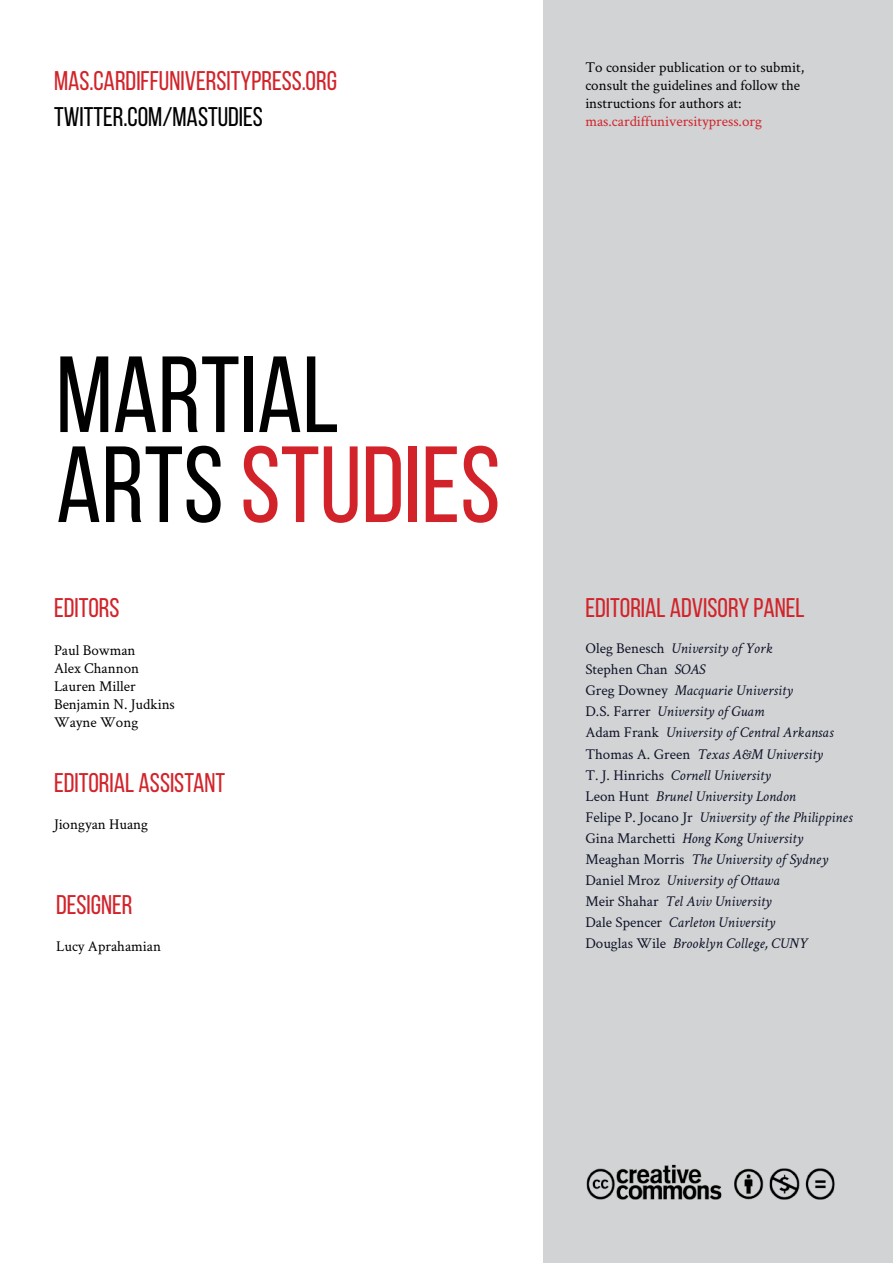
<style>
.page{position:relative;width:893px;height:1263px;background:#fff}
.page>*{position:absolute;margin:0;border:0;box-sizing:border-box;transform-origin:0 0}
.t1{font:108px/90px "Bebas Neue";color:#000}
.t2{font:27px "Bebas Neue";color:#d2232a}
.t3{font:27px "Bebas Neue";color:#000}
.t4{font:italic 15px/21px "Crimson Text";color:#0e1228}
.t5{font:15px/18px "Crimson Text";color:#000}
.t6{font:15px "Crimson Text";color:#d2232a}
.s1{color:#d2232a}
.s2{font-style:normal}
</style>
<div class="page">
<div style="left:543px;top:0;width:350px;height:1263px;background:#d1d3d4"></div>
<img style="left:586px;top:1164px;width:249px;height:36px">
<h2 class="t2" style="left:54px;top:66px;width:285px">MAS.CARDIFFUNIVERSITYPRESS.ORG</h2>
<h2 class="t3" style="left:54px;top:102px;width:210px">TWITTER.COM/MASTUDIES</h2>
<p class="t5" style="left:585px;top:58px;width:220px">To consider publication or to submit, consult the guidelines and follow the instructions for authors at:</p>
<p class="t6" style="left:585px;top:111px;width:178px">mas.cardiffuniversitypress.org</p>
<h1 class="t1" style="left:56px;top:349px;width:446px">MARTIAL<br>ARTS <span class="s1">STUDIES</span></h1>
<h2 class="t2" style="left:54px;top:593px;width:67px">EDITORS</h2>
<h2 class="t2" style="left:585px;top:593px;width:221px">EDITORIAL ADVISORY PANEL</h2>
<p class="t5" style="left:54px;top:640px;width:122px">Paul Bowman<br>Alex Channon<br>Lauren Miller<br>Benjamin N. Judkins<br>Wayne Wong</p>
<h2 class="t2" style="left:54px;top:768px;width:173px">EDITORIAL ASSISTANT</h2>
<p class="t5" style="left:54px;top:815px;width:96px">Jiongyan Huang</p>
<h2 class="t2" style="left:56px;top:890px;width:78px">DESIGNER</h2>
<p class="t5" style="left:56px;top:937px;width:106px">Lucy Aprahamian</p>
<p class="t4" style="left:585px;top:638px;width:268px"><span class="s2">Oleg Benesch</span> University of York<br><span class="s2">Stephen Chan</span> SOAS<br><span class="s2">Greg Downey</span> Macquarie University<br><span class="s2">D.S. Farrer</span> University of Guam<br><span class="s2">Adam Frank</span> University of Central Arkansas <span class="s2">Thomas A. Green</span> Texas A&amp;M University<br><span class="s2">T. J. Hinrichs</span> Cornell University<br><span class="s2">Leon Hunt</span> Brunel University London<br><span class="s2">Felipe P. Jocano Jr</span> University of the Philippines <span class="s2">Gina Marchetti</span> Hong Kong University <span class="s2">Meaghan Morris</span> The University of Sydney <span class="s2">Daniel Mroz</span> University of Ottawa<br><span class="s2">Meir Shahar</span> Tel Aviv University<br><span class="s2">Dale Spencer</span> Carleton University<br><span class="s2">Douglas Wile</span> Brooklyn College, CUNY</p>
</div>
